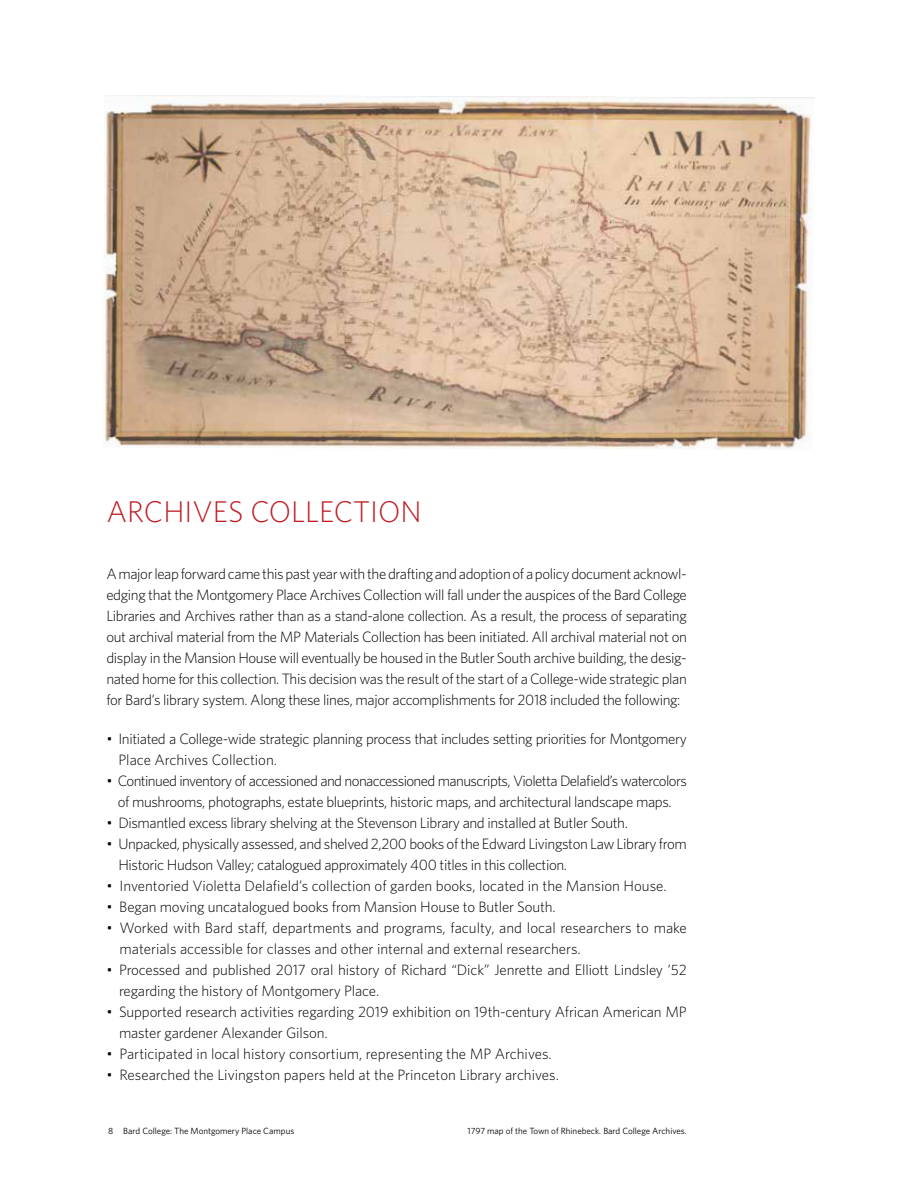
<style>
.page{position:relative;width:918px;height:1188px;background:#fff}
.page>*{position:absolute;margin:0;border:0;box-sizing:border-box;transform-origin:0 0}
.t1{font:300 30px "Whitney";color:#be1d23}
.t2{font:300 15px/21px "Whitney";letter-spacing:-.02em;color:#000}
.t3{font:300 15px/21px "Whitney";color:#000}
.t4{font:300 15px/21px "Whitney";letter-spacing:-.04em;color:#000;text-align:center}
.t5{font:9px "Whitney";color:#000}
</style>
<div class="page">
<img style="left:103px;top:95px;width:711px;height:355px">
<h1 class="t1" style="left:106px;top:495px;width:317px">ARCHIVES COLLECTION</h1>
<p class="t2" style="left:106px;top:563px;width:582px;text-align:justify">A major leap forward came this past year with the drafting and adoption of a policy document acknowl&shy;edging that the Montgomery Place Archives Collection will fall under the auspices of the Bard College Libraries and Archives rather than as a stand-alone collection. As a result, the process of separating out archival material from the MP Materials Collection has been initiated. All archival material not on display in the Mansion House will eventually be housed in the Butler South archive building, the desig&shy;nated home for this collection. This decision was the result of the start of a College-wide strategic plan for Bard’s library system. Along these lines, major accomplishments for 2018 included the following:</p>
<p class="t2" style="left:118px;top:728px;width:570px;text-indent:-12px">• Initiated a College-wide strategic planning process that includes setting priorities for Montgomery<br>Place Archives Collection.</p>
<p class="t4" style="left:106px;top:770px;width:582px">• Continued inventory of accessioned and nonaccessioned manuscripts, Violetta Delafield’s watercolors of mushrooms, photographs, estate blueprints, historic maps, and architectural landscape maps.</p>
<p class="t2" style="left:106px;top:812px;width:523px">• Dismantled excess library shelving at the Stevenson Library and installed at Butler South.</p>
<p class="t2" style="left:118px;top:833px;width:570px;text-indent:-12px">• Unpacked, physically assessed, and shelved 2,200 books of the Edward Livingston Law Library from<br>Historic Hudson Valley; catalogued approximately 400 titles in this collection.</p>
<p class="t3" style="left:106px;top:875px;width:562px">• Inventoried Violetta Delafield’s collection of garden books, located in the Mansion House.</p>
<p class="t2" style="left:106px;top:896px;width:451px">• Began moving uncatalogued books from Mansion House to Butler South.</p>
<p class="t3" style="left:119px;top:917px;width:569px;text-indent:-13px">• Worked with Bard staff, departments and programs, faculty, and local researchers to make materials accessible for classes and other internal and external researchers.</p>
<p class="t2" style="left:119px;top:959px;width:569px;text-indent:-13px">• Processed and published 2017 oral history of Richard “Dick” Jenrette and Elliott Lindsley ’52 regarding the history of Montgomery Place.</p>
<p class="t2" style="left:119px;top:1001px;width:569px;text-indent:-13px">• Supported research activities regarding 2019 exhibition on 19th-century African American MP master gardener Alexander Gilson.</p>
<p class="t3" style="left:106px;top:1043px;width:447px">• Participated in local history consortium, representing the MP Archives.</p>
<p class="t3" style="left:106px;top:1064px;width:454px">• Researched the Livingston papers held at the Princeton Library archives.</p>
<p class="t5" style="left:108px;top:1126px;width:188px">8 Bard College: The Montgomery Place Campus</p>
<p class="t5" style="left:468px;top:1125px;width:221px">1797 map of the Town of Rhinebeck. Bard College Archives.</p>
</div>
